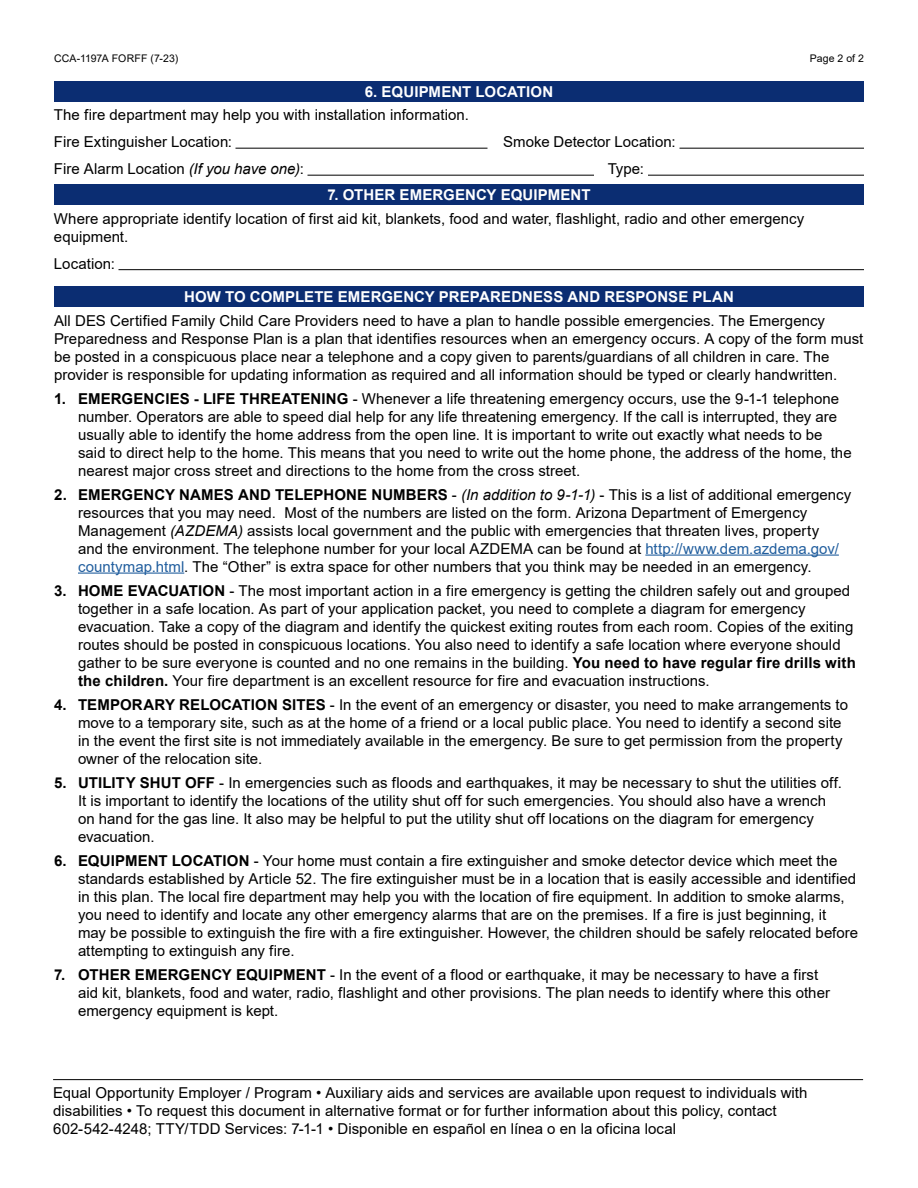
<style>
.page{position:relative;width:918px;height:1188px;background:#fff}
.page>*{position:absolute;margin:0;border:0;box-sizing:border-box;transform-origin:0 0}
.t1{font:15px/18px "Arial";letter-spacing:.005em;color:#000}
.t2{font:700 15px "Arial";letter-spacing:.01em;color:#fff}
.t3{font:10.5px "Arial";letter-spacing:.01em;color:#000}
.s1{font-style:italic}
.s2{font-weight:700}
.s3{color:#215e9e}
</style>
<div class="page">
<hr style="left:118px;top:269px;width:746px;height:1px;background:#000">
<hr style="left:648px;top:175px;width:216px;height:1px;background:#000">
<hr style="left:308px;top:175px;width:286px;height:1px;background:#000">
<hr style="left:680px;top:148px;width:184px;height:1px;background:#000">
<hr style="left:236px;top:148px;width:252px;height:1px;background:#000">
<hr style="left:53px;top:1079px;width:810px;height:1px;background:#000">
<hr style="left:645px;top:555px;width:194px;height:1px;background:#215e9e">
<hr style="left:78px;top:573px;width:106px;height:1px;background:#215e9e">
<div style="left:54px;top:81px;width:810px;height:21px;background:#0b2d72"></div>
<div style="left:54px;top:184px;width:810px;height:22px;background:#0b2d72"></div>
<div style="left:54px;top:286px;width:810px;height:22px;background:#0b2d72"></div>
<p class="t3" style="left:54px;top:51px;width:126px">CCA-1197A FORFF (7-23)</p>
<p class="t3" style="left:810px;top:51px;width:56px">Page 2 of 2</p>
<p class="t2" style="left:365px;top:81px;width:190px">6. EQUIPMENT LOCATION</p>
<p class="t1" style="left:54px;top:101px;width:416px;line-height:27px">The fire department may help you with installation information.<br>Fire Extinguisher Location:</p>
<p class="t1" style="left:503px;top:133px;width:174px">Smoke Detector Location:</p>
<p class="t1" style="left:54px;top:160px;width:251px">Fire Alarm Location <span class="s1">(If you have one)</span>:</p>
<p class="t1" style="left:608px;top:160px;width:38px">Type:</p>
<p class="t2" style="left:327px;top:185px;width:265px">7. OTHER EMERGENCY EQUIPMENT</p>
<p class="t1" style="left:54px;top:209px;width:752px">Where appropriate identify location of first aid kit, blankets, food and water, flashlight, radio and other emergency equipment.</p>
<p class="t1" style="left:54px;top:254px;width:63px">Location:</p>
<p class="t2" style="left:184px;top:287px;width:551px">HOW TO COMPLETE EMERGENCY PREPAREDNESS AND RESPONSE PLAN</p>
<p class="t1" style="left:54px;top:311px;width:811px">All DES Certified Family Child Care Providers need to have a plan to handle possible emergencies. The Emergency Preparedness and Response Plan is a plan that identifies resources when an emergency occurs. A copy of the form must be posted in a conspicuous place near a telephone and a copy given to parents/guardians of all children in care. The provider is responsible for updating information as required and all information should be typed or clearly handwritten.</p>
<p class="t1" style="left:78px;top:389px;width:775px;text-indent:-24px"><span class="s2">1. EMERGENCIES - LIFE THREATENING</span> - Whenever a life threatening emergency occurs, use the 9-1-1 telephone number. Operators are able to speed dial help for any life threatening emergency. If the call is interrupted, they are usually able to identify the home address from the open line. It is important to write out exactly what needs to be said to direct help to the home. This means that you need to write out the home phone, the address of the home, the nearest major cross street and directions to the home from the cross street.</p>
<p class="t1" style="left:78px;top:485px;width:775px;text-indent:-24px"><span class="s2">2. EMERGENCY NAMES AND TELEPHONE NUMBERS</span> - <span class="s1">(In addition to 9-1-1)</span> - This is a list of additional emergency resources that you may need. Most of the numbers are listed on the form. Arizona Department of Emergency Management <span class="s1">(AZDEMA)</span> assists local government and the public with emergencies that threaten lives, property<br>and the environment. The telephone number for your local AZDEMA can be found at <span class="s3">http://www.dem.azdema.gov/ countymap.html</span>. The “Other” is extra space for other numbers that you think may be needed in an emergency.</p>
<p class="t1" style="left:78px;top:581px;width:779px;text-indent:-24px"><span class="s2">3. HOME EVACUATION</span> - The most important action in a fire emergency is getting the children safely out and grouped together in a safe location. As part of your application packet, you need to complete a diagram for emergency evacuation. Take a copy of the diagram and identify the quickest exiting routes from each room. Copies of the exiting routes should be posted in conspicuous locations. You also need to identify a safe location where everyone should gather to be sure everyone is counted and no one remains in the building. <span class="s2">You need to have regular fire drills with the children.</span> Your fire department is an excellent resource for fire and evacuation instructions.</p>
<p class="t1" style="left:78px;top:695px;width:772px;text-indent:-24px"><span class="s2">4. TEMPORARY RELOCATION SITES</span> - In the event of an emergency or disaster, you need to make arrangements to move to a temporary site, such as at the home of a friend or a local public place. You need to identify a second site in the event the first site is not immediately available in the emergency. Be sure to get permission from the property owner of the relocation site.</p>
<p class="t1" style="left:78px;top:773px;width:765px;text-indent:-24px"><span class="s2">5. UTILITY SHUT OFF</span> - In emergencies such as floods and earthquakes, it may be necessary to shut the utilities off.<br>It is important to identify the locations of the utility shut off for such emergencies. You should also have a wrench on hand for the gas line. It also may be helpful to put the utility shut off locations on the diagram for emergency evacuation.</p>
<p class="t1" style="left:78px;top:851px;width:782px;text-indent:-24px"><span class="s2">6. EQUIPMENT LOCATION</span> - Your home must contain a fire extinguisher and smoke detector device which meet the standards established by Article 52. The fire extinguisher must be in a location that is easily accessible and identified in this plan. The local fire department may help you with the location of fire equipment. In addition to smoke alarms, you need to identify and locate any other emergency alarms that are on the premises. If a fire is just beginning, it may be possible to extinguish the fire with a fire extinguisher. However, the children should be safely relocated before attempting to extinguish any fire.</p>
<p class="t1" style="left:78px;top:965px;width:754px;text-indent:-24px"><span class="s2">7. OTHER EMERGENCY EQUIPMENT</span> - In the event of a flood or earthquake, it may be necessary to have a first aid kit, blankets, food and water, radio, flashlight and other provisions. The plan needs to identify where this other emergency equipment is kept.</p>
<p class="t1" style="left:53px;top:1084px;width:756px">Equal Opportunity Employer / Program • Auxiliary aids and services are available upon request to individuals with disabilities • To request this document in alternative format or for further information about this policy, contact<br>602-542-4248; TTY/TDD Services: 7-1-1 • Disponible en español en línea o en la oficina local</p>
</div>
